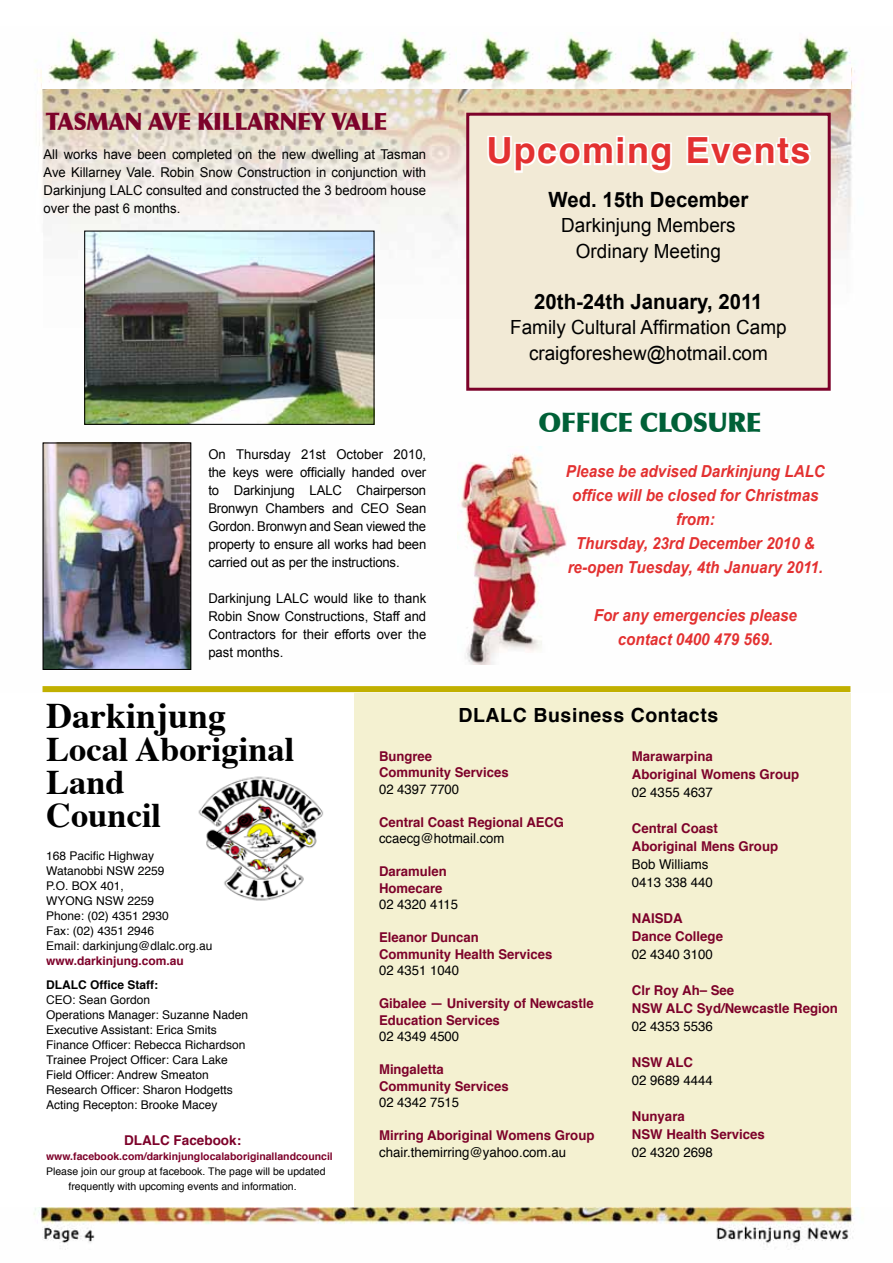
<style>
.page{position:relative;width:893px;height:1263px;background:#fff}
.page>*{position:absolute;margin:0;border:0;box-sizing:border-box;transform-origin:0 0}
.t1{font:700 36px "Helvetica";letter-spacing:.04em;color:#e33131}
.t2{font:700 36px "Times";color:#000}
.t3{font:700 34.5px/33px "Times";color:#000}
.t4{font:900 27px "Optima";letter-spacing:-.02em;color:#006037;scale:.95 1}
.t5{font:900 24px "Optima";letter-spacing:-.02em;color:#7d022a;scale:.95 1}
.t6{font:700 21px "Arial";color:#000}
.t7{font:19.5px/25.5px "Arial";color:#000;text-align:center}
.t8{font:700 19.5px "Helvetica";letter-spacing:.03em;color:#000}
.t9{font:italic 700 16.5px/24px "Arial";color:#e33131;text-align:center;scale:.92 1}
.t10{font:13.5px/18px "Arial";color:#000;text-align:justify}
.t11{font:700 13.5px/16.5px "Helvetica";color:#7d022a}
.t12{font:13.5px/18px "Helvetica";color:#000}
.t13{font:12px/15px "Helvetica";color:#000}
.t14{font:700 12px "Helvetica";color:#7d022a}
.t15{font:700 12px "Helvetica";color:#000}
.t16{font:10.5px/15px "Helvetica";color:#000}
.t17{font:700 10.5px "Helvetica";color:#7d022a}
</style>
<div class="page">
<div style="left:354px;top:686px;width:496px;height:531px;background:#f4f1d1"></div>
<img style="left:35px;top:62px;width:820px;height:631px">
<div style="left:466px;top:113px;width:365px;height:278px;background:#f2ead6;border:3px solid #7d022a"></div>
<svg style="left:487px;top:135px;width:185px;height:38px"></svg>
<svg style="left:686px;top:135px;width:125px;height:31px"></svg>
<img style="left:86px;top:233px;width:287px;height:190px">
<div style="left:84px;top:231px;width:291px;height:194px;border:1px solid #000"></div>
<div style="left:43px;top:686px;width:807px;height:6px;background:#c1b000"></div>
<img style="left:33px;top:1208px;width:822px;height:42px">
<img style="left:198px;top:776px;width:125px;height:125px">
<img style="left:45px;top:444px;width:144px;height:224px">
<div style="left:43px;top:442px;width:148px;height:228px;border:1px solid #000"></div>
<img style="left:43px;top:32px;width:807px;height:56px">
<img style="left:458px;top:447px;width:109px;height:218px">
<h3 class="t5" style="left:46px;top:107px;width:358px">TASMAN AVE KILLARNEY VALE</h3>
<p class="t10" style="left:44px;top:145px;width:384px">All works have been completed on the new dwelling at Tasman Ave Killarney Vale. Robin Snow Construction in conjunction with Darkinjung LALC consulted and constructed the 3 bedroom house over the past 6 months.</p>
<h1 class="t1" style="left:486px;top:122px;width:326px">Upcoming Events</h1>
<h3 class="t6" style="left:548px;top:186px;width:201px">Wed. 15th December</h3>
<h3 class="t7" style="left:561px;top:213px;width:176px">Darkinjung Members<br>Ordinary Meeting</h3>
<h3 class="t6" style="left:534px;top:288px;width:230px">20th-24th January, 2011</h3>
<h3 class="t7" style="left:510px;top:315px;width:278px">Family Cultural Affirmation Camp craigforeshew@hotmail.com</h3>
<p class="t10" style="left:208px;top:446px;width:219px">On Thursday 21st October 2010, the keys were officially handed over to Darkinjung LALC Chairperson Bronwyn Chambers and CEO Sean Gordon. Bronwyn and Sean viewed the property to ensure all works had been carried out as per the instructions.</p>
<p class="t10" style="left:208px;top:590px;width:219px">Darkinjung LALC would like to thank Robin Snow Constructions, Staff and Contractors for their efforts over the past months.</p>
<h3 class="t4" style="left:538px;top:406px;width:70px">OFFICE</h3>
<h3 class="t4" style="left:640px;top:406px;width:53px">CLOSU</h3>
<h3 class="t4" style="left:727px;top:406px;width:34px">RE</h3>
<p class="t9" style="left:566px;top:460px;width:283px">Please be advised Darkinjung LALC office will be closed for Christmas from:<br>Thursday, 23rd December 2010 &amp; re-open Tuesday, 4th January 2011.</p>
<p class="t9" style="left:594px;top:604px;width:223px">For any emergencies please contact 0400 479 569.</p>
<h1 class="t2" style="left:46px;top:681px;width:182px">Darkinjung</h1>
<h2 class="t3" style="left:46px;top:729px;width:250px">Local Aboriginal<br>Land<br>Council</h2>
<p class="t13" style="left:46px;top:848px;width:168px">168 Pacific Highway<br>Watanobbi NSW 2259<br>P.O. BOX 401,<br>WYONG NSW 2259<br>Phone: (02) 4351 2930<br>Fax: (02) 4351 2946<br>Email: darkinjung@dlalc.org.au</p>
<p class="t14" style="left:46px;top:951px;width:139px">www.darkinjung.com.au</p>
<p class="t15" style="left:46px;top:975px;width:113px">DLALC Office Staff:</p>
<p class="t13" style="left:46px;top:992px;width:204px">CEO: Sean Gordon<br>Operations Manager: Suzanne Naden<br>Executive Assistant: Erica Smits<br>Finance Officer: Rebecca Richardson<br>Trainee Project Officer: Cara Lake<br>Field Officer: Andrew Smeaton<br>Research Officer: Sharon Hodgetts<br>Acting Recepton: Brooke Macey</p>
<p class="t11" style="left:124px;top:1132px;width:119px">DLALC Facebook:</p>
<p class="t17" style="left:46px;top:1148px;width:288px">www.facebook.com/darkinjunglocalaboriginallandcouncil</p>
<p class="t16" style="left:69px;top:1164px;width:259px;text-indent:-22px">Please join our group at facebook. The page will be updated frequently with upcoming events and information.</p>
<h3 class="t8" style="left:458px;top:699px;width:261px">DLALC Business Contacts</h3>
<p class="t11" style="left:632px;top:747px;width:169px;line-height:18px">Marawarpina<br>Aboriginal Womens Group</p>
<p class="t12" style="left:632px;top:783px;width:82px">02 4355 4637</p>
<p class="t11" style="left:632px;top:819px;width:148px;line-height:18px">Central Coast<br>Aboriginal Mens Group</p>
<p class="t12" style="left:632px;top:855px;width:82px">Bob Williams<br>0413 338 440</p>
<p class="t11" style="left:632px;top:909px;width:93px;line-height:18px">NAISDA<br>Dance College</p>
<p class="t12" style="left:632px;top:945px;width:82px">02 4340 3100</p>
<p class="t11" style="left:632px;top:981px;width:208px;line-height:18px">Clr Roy Ah– See<br>NSW ALC Syd/Newcastle Region</p>
<p class="t12" style="left:632px;top:1017px;width:82px">02 4353 5536</p>
<p class="t11" style="left:632px;top:1054px;width:63px">NSW ALC</p>
<p class="t12" style="left:632px;top:1071px;width:82px">02 9689 4444</p>
<p class="t11" style="left:632px;top:1107px;width:135px;line-height:18px">Nunyara<br>NSW Health Services</p>
<p class="t12" style="left:632px;top:1143px;width:82px">02 4320 2698</p>
<p class="t11" style="left:379px;top:748px;width:131px">Bungree<br>Community Services</p>
<p class="t12" style="left:379px;top:780px;width:82px">02 4397 7700</p>
<p class="t11" style="left:379px;top:814px;width:187px">Central Coast Regional AECG</p>
<p class="t12" style="left:379px;top:830px;width:127px">ccaecg@hotmail.com</p>
<p class="t11" style="left:379px;top:863px;width:69px">Daramulen<br>Homecare</p>
<p class="t12" style="left:379px;top:896px;width:81px">02 4320 4115</p>
<p class="t11" style="left:379px;top:929px;width:175px">Eleanor Duncan<br>Community Health Services</p>
<p class="t12" style="left:379px;top:962px;width:82px">02 4351 1040</p>
<p class="t11" style="left:379px;top:995px;width:216px">Gibalee — University of Newcastle<br>Education Services</p>
<p class="t12" style="left:379px;top:1028px;width:82px">02 4349 4500</p>
<p class="t11" style="left:379px;top:1061px;width:131px">Mingaletta<br>Community Services</p>
<p class="t12" style="left:379px;top:1094px;width:82px">02 4342 7515</p>
<p class="t11" style="left:379px;top:1127px;width:217px">Mirring Aboriginal Womens Group</p>
<p class="t12" style="left:379px;top:1143px;width:188px">chair.themirring@yahoo.com.au</p>
</div>
